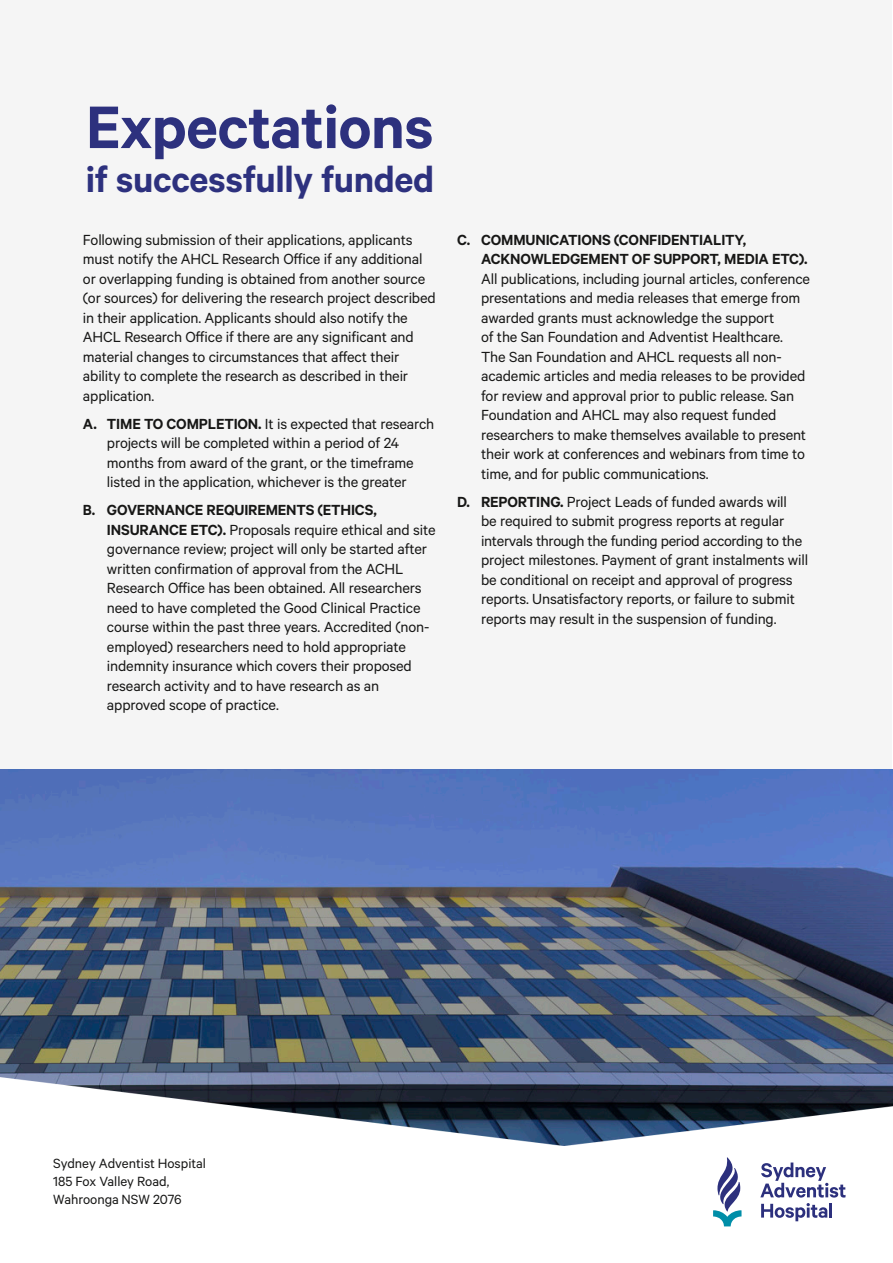
<style>
.page{position:relative;width:893px;height:1263px;background:#fff}
.page>*{position:absolute;margin:0;border:0;box-sizing:border-box;transform-origin:0 0}
.Page_Title{font:600 67.5px "Calibre";letter-spacing:-.01em;color:#2d317e}
.Page_Title-2{font:600 40.5px "Calibre";letter-spacing:-.01em;color:#2d317e}
.Sub_Heading{font:16.5px/19.5px "Calibre";letter-spacing:-.01em;color:#171716}
.Body{font:15px/18px "Calibre";color:#171716}
.s1{font-weight:600}
</style>
<div class="page">
<div style="left:0;top:0;width:891px;height:1263px;background:#f5f5f5"></div>
<img style="left:0;top:770px;width:893px;height:285px">
<img style="left:0;top:1055px;width:893px;height:172px">
<svg style="left:760px;top:1162px;width:85px;height:35px"></svg>
<svg style="left:761px;top:1203px;width:66px;height:18px"></svg>
<hr style="left:829px;top:1203px;width:3px;height:14px;background:#2c307d">
<svg style="left:713px;top:1157px;width:28px;height:69px"></svg>
<p class="Page_Title" style="left:86px;top:87px;width:349px">Expectations</p>
<p class="Page_Title-2" style="left:86px;top:155px;width:350px">if successfully funded</p>
<p class="Sub_Heading" style="left:83px;top:229px;width:354px">Following submission of their applications, applicants must notify the AHCL Research Office if any additional or overlapping funding is obtained from another source (or sources) for delivering the research project described in their application. Applicants should also notify the AHCL Research Office if there are any significant and material changes to circumstances that affect their ability to complete the research as described in their application.</p>
<p class="Sub_Heading" style="left:107px;top:413px;width:329px;text-indent:-24px"><span class="s1">A. TIME TO COMPLETION.</span> It is expected that research projects will be completed within a period of 24 months from award of the grant, or the timeframe listed in the application, whichever is the greater</p>
<p class="Sub_Heading" style="left:107px;top:500px;width:330px;text-indent:-24px"><span class="s1">B. GOVERNANCE REQUIREMENTS (ETHICS, INSURANCE ETC).</span> Proposals require ethical and site governance review; project will only be started after written confirmation of approval from the ACHL Research Office has been obtained. All researchers need to have completed the Good Clinical Practice course within the past three years. Accredited (non&shy;employed) researchers need to hold appropriate indemnity insurance which covers their proposed research activity and to have research as an approved scope of practice.</p>
<p class="Sub_Heading" style="left:481px;top:229px;width:330px;text-indent:-24px"><span class="s1">C. COMMUNICATIONS (CONFIDENTIALITY, ACKNOWLEDGEMENT OF SUPPORT, MEDIA ETC).<br></span>All publications, including journal articles, conference presentations and media releases that emerge from awarded grants must acknowledge the support<br>of the San Foundation and Adventist Healthcare.<br>The San Foundation and AHCL requests all non&shy;academic articles and media releases to be provided for review and approval prior to public release. San Foundation and AHCL may also request funded researchers to make themselves available to present their work at conferences and webinars from time to time, and for public communications.</p>
<p class="Sub_Heading" style="left:481px;top:491px;width:329px;text-indent:-24px"><span class="s1">D. REPORTING.</span> Project Leads of funded awards will<br>be required to submit progress reports at regular intervals through the funding period according to the project milestones. Payment of grant instalments will be conditional on receipt and approval of progress reports. Unsatisfactory reports, or failure to submit reports may result in the suspension of funding.</p>
<p class="Body" style="left:53px;top:1153px;width:154px">Sydney Adventist Hospital<br>185 Fox Valley Road,<br>Wahroonga NSW 2076</p>
</div>
